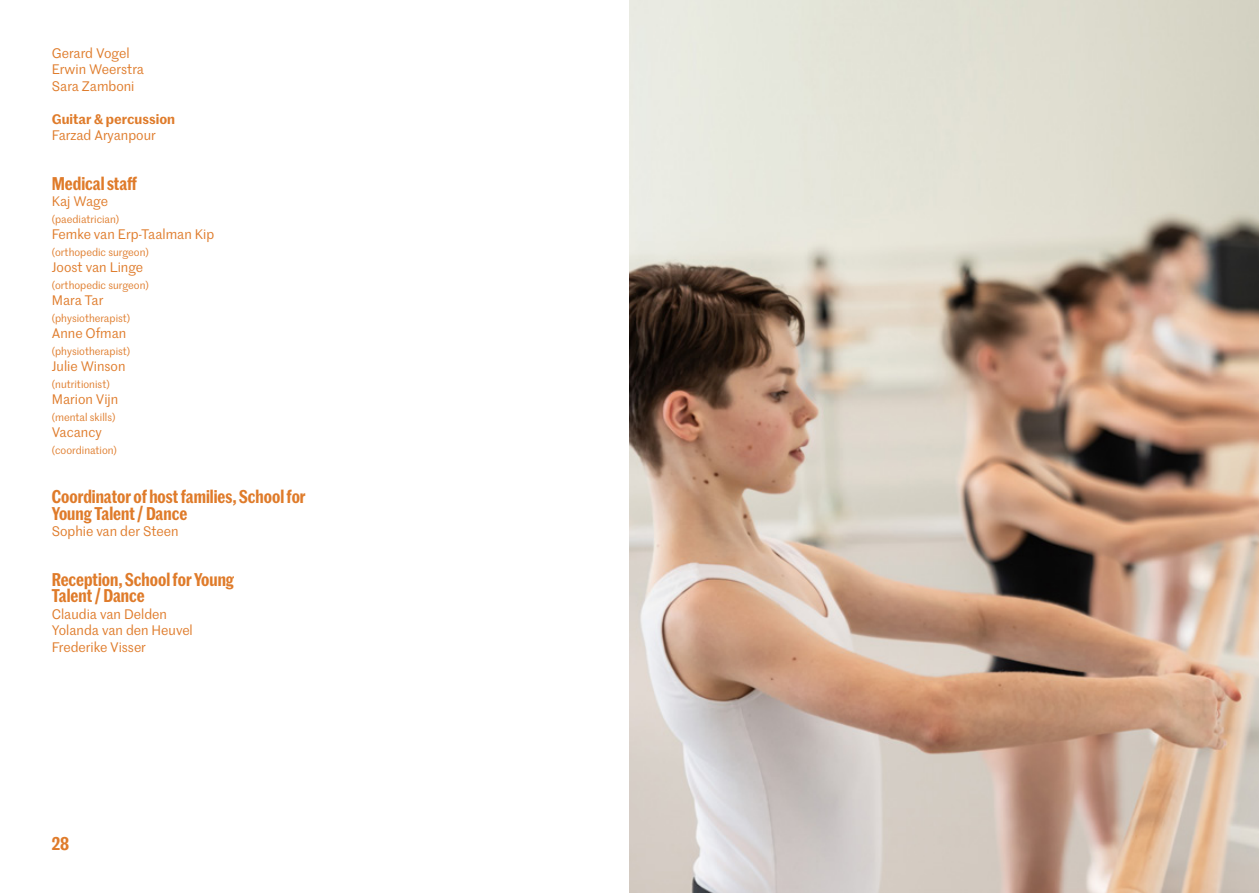
<style>
.page{position:relative;width:1259px;height:893px;background:#fff}
.page>*{position:absolute;margin:0;border:0;box-sizing:border-box;transform-origin:0 0}
.t1{font:600 18px/16.5px "Marr Sans Cond";color:#df7b2a}
.t2{font:13.5px/16.5px "Marr Sans";color:#df7b2a}
.t3{font:600 13.5px "Marr Sans";color:#df7b2a}
.t4{font:10.5px "Marr Sans";color:#df7b2a}
</style>
<div class="page">
<img style="left:629px;top:0;width:630px;height:893px">
<p class="t2" style="left:52px;top:44px;width:94px">Gerard Vogel<br>Erwin Weerstra<br>Sara Zamboni</p>
<p class="t3" style="left:52px;top:109px;width:125px">Guitar &amp; percussion</p>
<p class="t2" style="left:52px;top:127px;width:105px">Farzad Aryanpour</p>
<h1 class="t1" style="left:52px;top:174px;width:87px">Medical staff</h1>
<p class="t2" style="left:52px;top:193px;width:58px">Kaj Wage</p>
<p class="t4" style="left:52px;top:212px;width:69px">(paediatrician)</p>
<p class="t2" style="left:52px;top:226px;width:164px">Femke van Erp-Taalman Kip</p>
<p class="t4" style="left:52px;top:245px;width:99px">(orthopedic surgeon)</p>
<p class="t2" style="left:52px;top:259px;width:93px">Joost van Linge</p>
<p class="t4" style="left:52px;top:278px;width:99px">(orthopedic surgeon)</p>
<p class="t2" style="left:52px;top:292px;width:53px">Mara Tar</p>
<p class="t4" style="left:52px;top:311px;width:80px">(physiotherapist)</p>
<p class="t2" style="left:52px;top:325px;width:76px">Anne Ofman</p>
<p class="t4" style="left:52px;top:344px;width:80px">(physiotherapist)</p>
<p class="t2" style="left:52px;top:358px;width:75px">Julie Winson</p>
<p class="t4" style="left:52px;top:377px;width:59px">(nutritionist)</p>
<p class="t2" style="left:52px;top:391px;width:68px">Marion Vijn</p>
<p class="t4" style="left:52px;top:410px;width:65px">(mental skills)</p>
<p class="t2" style="left:52px;top:424px;width:51px">Vacancy</p>
<p class="t4" style="left:52px;top:443px;width:67px">(coordination)</p>
<h1 class="t1" style="left:52px;top:487px;width:255px">Coordinator of host families, School for<br>Young Talent / Dance</h1>
<p class="t2" style="left:52px;top:523px;width:128px">Sophie van der Steen</p>
<h1 class="t1" style="left:52px;top:570px;width:184px">Reception, School for Young<br>Talent / Dance</h1>
<p class="t2" style="left:52px;top:605px;width:143px">Claudia van Delden<br>Yolanda van den Heuvel<br>Frederike Visser</p>
<h1 class="t1" style="left:52px;top:834px;width:19px">28</h1>
</div>
